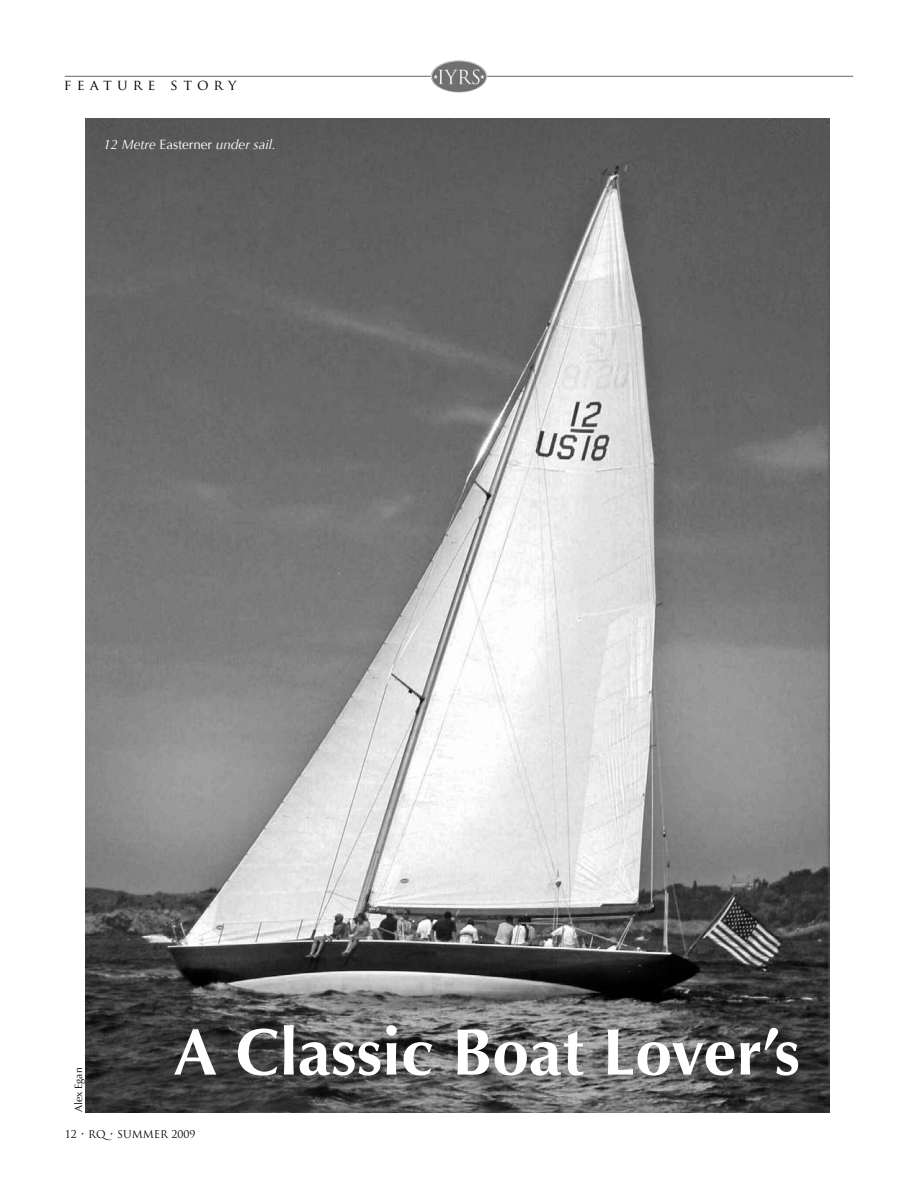
<style>
.page{position:relative;width:918px;height:1188px;background:#fff}
.page>*{position:absolute;margin:0;border:0;box-sizing:border-box;transform-origin:0 0}
.t1{font:700 66px "Optima";color:#fff}
.t2{font:14.4px "Trajan Pro";letter-spacing:.36em;color:#000}
.t3{font:italic 13.5px "Optima";color:#fff}
.t4{font:10.5px "Trajan Pro";color:#000}
.t5{font:10.5px "Optima";color:#000}
.s1{font-style:normal}
</style>
<div class="page">
<hr style="left:65px;top:76px;width:788px;height:1px;background:#636467">
<hr style="left:432px;top:76px;width:54px;height:1px;background:#fff">
<img style="left:431px;top:60px;width:48px;height:33px">
<img style="left:85px;top:119px;width:745px;height:993px">
<p class="t2" style="left:64px;top:75px;width:174px">feature story</p>
<p class="t3" style="left:103px;top:136px;width:174px">12 Metre <span class="s1">Easterner</span> under sail.</p>
<p class="t5" style="left:73px;top:1112px;width:46px;rotate:-90deg">Alex Egan</p>
<h1 class="t1" style="left:173px;top:1014px;width:628px">A Classic Boat Lover’s</h1>
<p class="t4" style="left:65px;top:1128px;width:132px">12 • RQ• SUMMER 2009</p>
</div>
